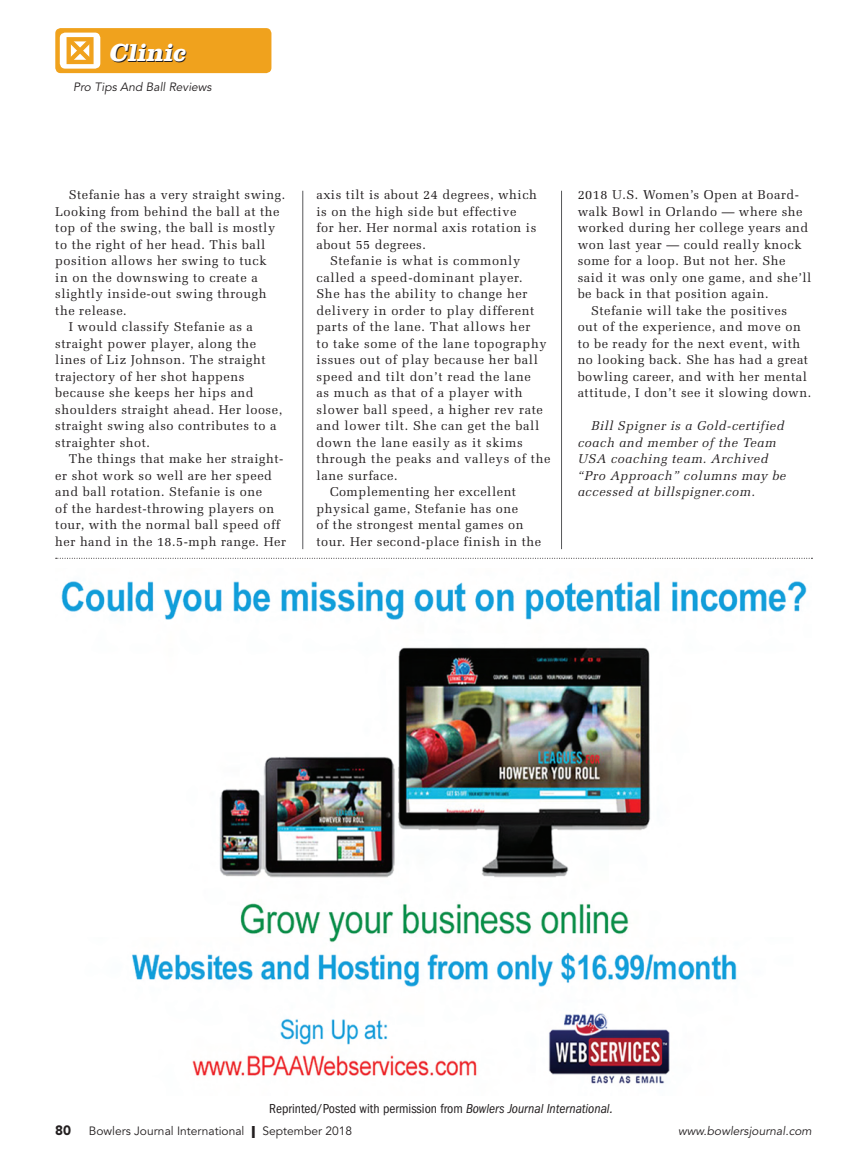
<style>
.page{position:relative;width:863px;height:1161px;background:#fff}
.page>*{position:absolute;margin:0;border:0;box-sizing:border-box;transform-origin:0 0}
.t1{font:italic 700 25.5px "Clarendon";color:#fff}
.t2{font:condensed 13.5px "Franklin Gothic";color:#231f20}
.t3{font:900 13.5px "Avenir";color:#231f20}
.t4{font:12.75px/16.5px "Melior";letter-spacing:.04em;color:#231f20}
.t5{font:italic 12.75px/16.5px "Melior";letter-spacing:.04em;color:#231f20}
.t6{font:italic 12px "Avenir";color:#231f20}
.t7{font:12px "Avenir";color:#231f20}
.s1{font-style:italic}
.s2{font-weight:900}
</style>
<div class="page">
<img style="left:61px;top:581px;width:746px;height:503px">
<svg style="left:56px;top:558px;width:756px;height:1px"></svg>
<div style="left:55px;top:28px;width:216px;height:45px;background:#f0a21d;border-radius:5px"></div>
<div style="left:60px;top:33px;width:40px;height:36px;background:#fff;border-radius:5px"></div>
<svg style="left:66px;top:37px;width:28px;height:28px"></svg>
<hr style="left:302px;top:191px;width:1px;height:358px;background:#57585a">
<hr style="left:561px;top:191px;width:1px;height:358px;background:#57585a">
<h1 class="t1" style="left:109px;top:44px;width:82px">Clinic</h1>
<p class="t6" style="left:73px;top:82px;width:140px">Pro Tips And Ball Reviews</p>
<p class="t4" style="left:69px;top:188px;width:218px">Stefanie has a very straight swing.</p>
<p class="t4" style="left:55px;top:204px;width:226px">Looking from behind the ball at the</p>
<p class="t4" style="left:55px;top:221px;width:221px">top of the swing, the ball is mostly</p>
<p class="t4" style="left:55px;top:237px;width:212px">to the right of her head. This ball</p>
<p class="t4" style="left:55px;top:254px;width:213px">position allows her swing to tuck</p>
<p class="t4" style="left:55px;top:270px;width:204px">in on the downswing to create a</p>
<p class="t4" style="left:55px;top:287px;width:213px">slightly inside-out swing through</p>
<p class="t4" style="left:55px;top:303px;width:73px">the release.</p>
<p class="t4" style="left:69px;top:320px;width:186px">I would classify Stefanie as a</p>
<p class="t4" style="left:55px;top:336px;width:202px">straight power player, along the</p>
<p class="t4" style="left:55px;top:353px;width:212px">lines of Liz Johnson. The straight</p>
<p class="t4" style="left:55px;top:369px;width:191px">trajectory of her shot happens</p>
<p class="t4" style="left:55px;top:386px;width:200px">because she keeps her hips and</p>
<p class="t4" style="left:55px;top:402px;width:228px">shoulders straight ahead. Her loose,</p>
<p class="t4" style="left:55px;top:419px;width:223px">straight swing also contributes to a</p>
<p class="t4" style="left:55px;top:435px;width:96px">straighter shot.</p>
<p class="t4" style="left:69px;top:452px;width:216px">The things that make her straight-</p>
<p class="t4" style="left:55px;top:468px;width:218px">er shot work so well are her speed</p>
<p class="t4" style="left:55px;top:485px;width:208px">and ball rotation. Stefanie is one</p>
<p class="t4" style="left:55px;top:501px;width:220px">of the hardest-throwing players on</p>
<p class="t4" style="left:55px;top:518px;width:226px">tour, with the normal ball speed off</p>
<p class="t4" style="left:55px;top:534px;width:232px">her hand in the 18.5-mph range. Her</p>
<p class="t4" style="left:316px;top:188px;width:222px">axis tilt is about 24 degrees, which is on the high side but effective<br>for her. Her normal axis rotation is about 55 degrees.</p>
<p class="t4" style="left:330px;top:254px;width:192px">Stefanie is what is commonly</p>
<p class="t4" style="left:316px;top:270px;width:208px">called a speed-dominant player.</p>
<p class="t4" style="left:316px;top:287px;width:212px">She has the ability to change her</p>
<p class="t4" style="left:316px;top:303px;width:219px">delivery in order to play different</p>
<p class="t4" style="left:316px;top:320px;width:215px">parts of the lane. That allows her</p>
<p class="t4" style="left:316px;top:336px;width:231px">to take some of the lane topography</p>
<p class="t4" style="left:316px;top:353px;width:223px">issues out of play because her ball</p>
<p class="t4" style="left:316px;top:369px;width:216px">speed and tilt don’t read the lane</p>
<p class="t4" style="left:316px;top:386px;width:208px">as much as that of a player with</p>
<p class="t4" style="left:316px;top:402px;width:228px">slower ball speed, a higher rev rate</p>
<p class="t4" style="left:316px;top:419px;width:224px">and lower tilt. She can get the ball</p>
<p class="t4" style="left:316px;top:435px;width:208px">down the lane easily as it skims</p>
<p class="t4" style="left:316px;top:452px;width:236px">through the peaks and valleys of the</p>
<p class="t4" style="left:316px;top:468px;width:83px">lane surface.</p>
<p class="t4" style="left:330px;top:485px;width:188px">Complementing her excellent</p>
<p class="t4" style="left:316px;top:501px;width:203px">physical game, Stefanie has one</p>
<p class="t4" style="left:316px;top:518px;width:209px">of the strongest mental games on</p>
<p class="t4" style="left:316px;top:534px;width:226px">tour. Her second-place finish in the</p>
<p class="t4" style="left:577px;top:188px;width:223px">2018 U.S. Women’s Open at Board-</p>
<p class="t4" style="left:577px;top:204px;width:226px">walk Bowl in Orlando — where she</p>
<p class="t4" style="left:577px;top:221px;width:232px">worked during her college years and</p>
<p class="t4" style="left:577px;top:237px;width:225px">won last year — could really knock</p>
<p class="t4" style="left:577px;top:254px;width:209px">some for a loop. But not her. She</p>
<p class="t4" style="left:577px;top:270px;width:235px">said it was only one game, and she’ll</p>
<p class="t4" style="left:577px;top:287px;width:192px">be back in that position again.</p>
<p class="t4" style="left:591px;top:303px;width:197px">Stefanie will take the positives</p>
<p class="t4" style="left:577px;top:320px;width:224px">out of the experience, and move on</p>
<p class="t4" style="left:577px;top:336px;width:224px">to be ready for the next event, with</p>
<p class="t4" style="left:577px;top:353px;width:232px">no looking back. She has had a great</p>
<p class="t4" style="left:577px;top:369px;width:231px">bowling career, and with her mental</p>
<p class="t4" style="left:577px;top:386px;width:235px">attitude, I don’t see it slowing down.</p>
<p class="t5" style="left:577px;top:419px;width:210px;text-indent:14px">Bill Spigner is a Gold-certified coach and member of the Team<br>USA coaching team. Archived “Pro Approach” columns may be accessed at billspigner.com.</p>
<p class="t2" style="left:269px;top:1103px;width:345px">Reprinted/Posted with permission from <span class="s1">Bowlers Journal International.</span></p>
<p class="t3" style="left:55px;top:1124px;width:17px">80</p>
<p class="t7" style="left:89px;top:1125px;width:265px">Bowlers Journal International <span class="s2">|</span> September 2018</p>
<p class="t6" style="left:678px;top:1125px;width:135px">www.bowlersjournal.com</p>
</div>
